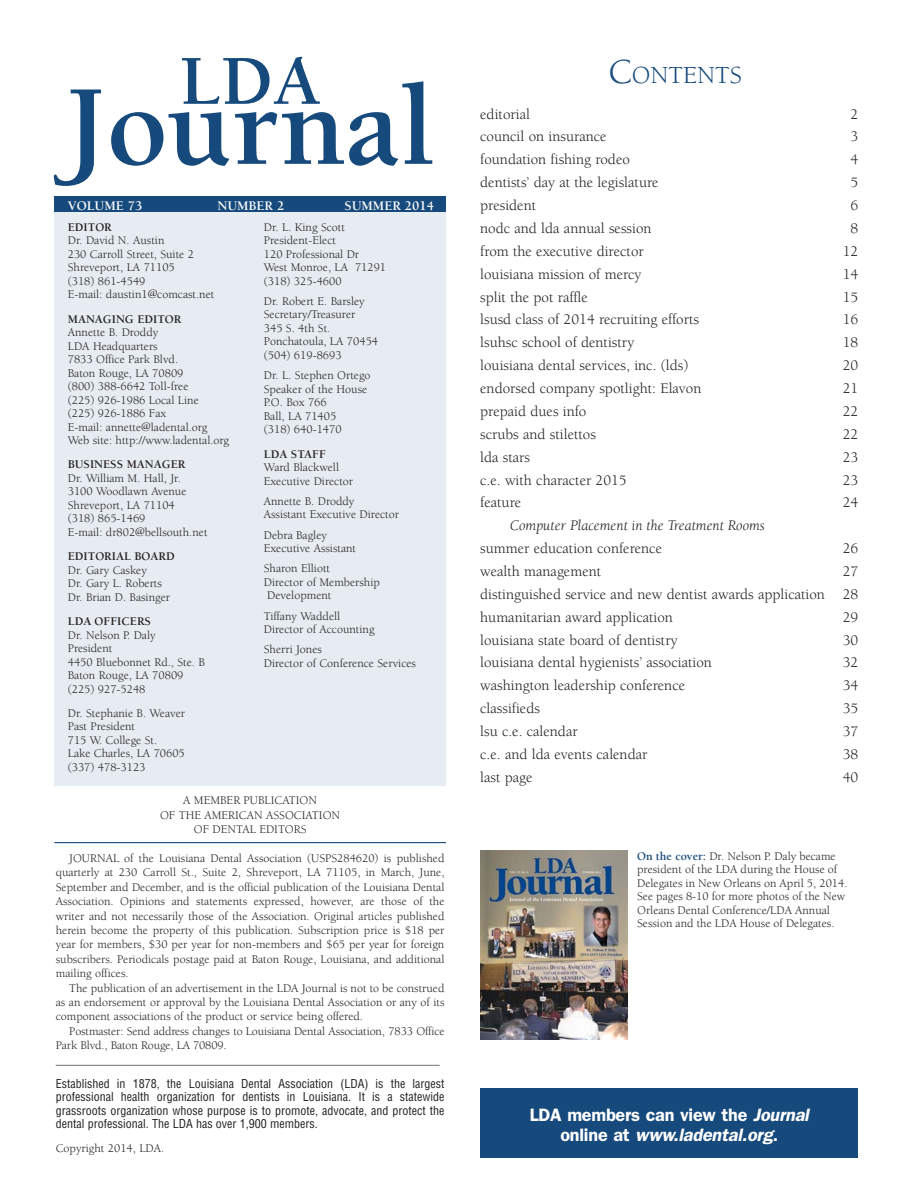
<style>
.page{position:relative;width:919px;height:1189px;background:#fff}
.page>*{position:absolute;margin:0;border:0;box-sizing:border-box;transform-origin:0 0}
.t1{font:700 117px "Berkeley";color:#174a7c}
.t2{font:700 72px "Berkeley";color:#174a7c}
.t3{font:25.2px "Berkeley";color:#174a7c}
.t4{font:600 18px/20.2px "Franklin Gothic";letter-spacing:-.01em;color:#fff;text-align:center}
.t5{font:15px/22.8px "Berkeley";color:#231f20;text-align:justify}
.t6{font:italic 15px "Berkeley";color:#231f20}
.t7{font:700 13.5px "Berkeley";color:#fff}
.t8{font:12px/13.5px "Berkeley";color:#231f20}
.t9{font:condensed 12px/13.5px "Helvetica";color:#231f20;text-align:justify}
.t10{font:700 12px "Berkeley";color:#231f20}
.s1{font-size:36px}
.s2{font-weight:700;color:#174a7c}
.s3{font-style:italic}
</style>
<div class="page">
<div style="left:54px;top:196px;width:392px;height:17px;background:#174a7c"></div>
<div style="left:54px;top:213px;width:392px;height:572px;background:#e6ecf2"></div>
<hr style="left:54px;top:842px;width:392px;height:1px;background:#174a7c">
<div style="left:480px;top:1088px;width:378px;height:69px;background:#174a7c"></div>
<img style="left:480px;top:850px;width:147px;height:190px">
<h2 class="t2" style="left:179px;top:53px;width:143px">LDA</h2>
<h1 class="t1" style="left:66px;top:81px;width:370px">Journal</h1>
<p class="t7" style="left:68px;top:200px;width:76px">VOLUME 73</p>
<p class="t7" style="left:217px;top:200px;width:69px">NUMBER 2</p>
<p class="t7" style="left:344px;top:200px;width:91px">SUMMER 2014</p>
<p class="t10" style="left:68px;top:222px;width:46px">EDITOR</p>
<p class="t8" style="left:68px;top:235px;width:148px">Dr. David N. Austin<br>230 Carroll Street, Suite 2<br>Shreveport, LA 71105<br>(318) 861-4549<br>E-mail: daustin1@comcast.net</p>
<p class="t10" style="left:68px;top:314px;width:115px">MANAGING EDITOR</p>
<p class="t8" style="left:68px;top:327px;width:163px">Annette B. Droddy<br>LDA Headquarters<br>7833 Office Park Blvd.<br>Baton Rouge, LA 70809<br>(800) 388-6642 Toll-free<br>(225) 926-1986 Local Line<br>(225) 926-1886 Fax<br>E-mail: annette@ladental.org<br>Web site: http://www.ladental.org</p>
<p class="t10" style="left:68px;top:460px;width:119px">BUSINESS MANAGER</p>
<p class="t8" style="left:68px;top:472px;width:141px">Dr. William M. Hall, Jr.<br>3100 Woodlawn Avenue<br>Shreveport, LA 71104<br>(318) 865-1469<br>E-mail: dr802@bellsouth.net</p>
<p class="t10" style="left:68px;top:552px;width:108px">EDITORIAL BOARD</p>
<p class="t8" style="left:68px;top:564px;width:104px">Dr. Gary Caskey<br>Dr. Gary L. Roberts<br>Dr. Brian D. Basinger</p>
<p class="t10" style="left:68px;top:616px;width:85px">LDA OFFICERS</p>
<p class="t8" style="left:68px;top:629px;width:139px">Dr. Nelson P. Daly<br>President<br>4450 Bluebonnet Rd., Ste. B<br>Baton Rouge, LA 70809 (225) 927-5248</p>
<p class="t8" style="left:68px;top:707px;width:119px">Dr. Stephanie B. Weaver<br>Past President<br>715 W. College St.<br>Lake Charles, LA 70605 (337) 478-3123</p>
<p class="t8" style="left:264px;top:221px;width:124px">Dr. L. King Scott<br>President-Elect<br>120 Professional Dr<br>West Monroe, LA 71291 (318) 325-4600</p>
<p class="t8" style="left:264px;top:295px;width:116px">Dr. Robert E. Barsley<br>Secretary/Treasurer<br>345 S. 4th St.<br>Ponchatoula, LA 70454 (504) 619-8693</p>
<p class="t8" style="left:264px;top:370px;width:108px">Dr. L. Stephen Ortego<br>Speaker of the House<br>P.O. Box 766<br>Ball, LA 71405<br>(318) 640-1470</p>
<p class="t10" style="left:264px;top:449px;width:64px">LDA STAFF</p>
<p class="t8" style="left:264px;top:461px;width:91px">Ward Blackwell<br>Executive Director</p>
<p class="t8" style="left:264px;top:495px;width:137px">Annette B. Droddy<br>Assistant Executive Director</p>
<p class="t8" style="left:264px;top:529px;width:94px">Debra Bagley<br>Executive Assistant</p>
<p class="t8" style="left:264px;top:563px;width:118px">Sharon Elliott<br>Director of Membership<br>Development</p>
<p class="t8" style="left:264px;top:610px;width:112px">Tiffany Waddell<br>Director of Accounting</p>
<p class="t8" style="left:264px;top:644px;width:154px">Sherri Jones<br>Director of Conference Services</p>
<p class="t8" style="left:160px;top:794px;width:182px;line-height:14.4px;text-align:center">A MEMBER PUBLICATION<br>OF THE AMERICAN ASSOCIATION<br>OF DENTAL EDITORS</p>
<p class="t8" style="left:56px;top:852px;width:390px;line-height:14.4px;text-align:justify;text-indent:13px">JOURNAL of the Louisiana Dental Association (USPS284620) is published quarterly at 230 Carroll St., Suite 2, Shreveport, LA 71105, in March, June, September and December, and is the official publication of the Louisiana Dental Association. Opinions and statements expressed, however, are those of the writer and not necessarily those of the Association. Original articles published herein become the property of this publication. Subscription price is $18 per year for members, $30 per year for non-members and $65 per year for foreign subscribers. Periodicals postage paid at Baton Rouge, Louisiana, and additional mailing offices.</p>
<p class="t8" style="left:56px;top:981px;width:390px;line-height:14.4px;text-align:justify;text-indent:14px">The publication of an advertisement in the LDA Journal is not to be construed as an endorsement or approval by the Louisiana Dental Association or any of its component associations of the product or service being offered.</p>
<p class="t8" style="left:56px;top:1024px;width:390px;line-height:14.4px;text-indent:14px">Postmaster: Send address changes to Louisiana Dental Association, 7833 Office<br>Park Blvd., Baton Rouge, LA 70809. ________________________________________________________________</p>
<p class="t9" style="left:56px;top:1077px;width:390px">Established in 1878, the Louisiana Dental Association (LDA) is the largest professional health organization for dentists in Louisiana. It is a statewide grassroots organization whose purpose is to promote, advocate, and protect the dental professional. The LDA has over 1,900 members.</p>
<p class="t8" style="left:56px;top:1143px;width:110px">Copyright 2014, LDA.</p>
<h3 class="t3" style="left:608px;top:61px;width:135px"><span class="s1">C</span>ONTENTS</h3>
<p class="t5" style="left:480px;top:104px;width:51px">editorial</p>
<p class="t5" style="left:850px;top:104px;width:9px">2</p>
<p class="t5" style="left:480px;top:127px;width:128px">council on insurance</p>
<p class="t5" style="left:850px;top:127px;width:9px">3</p>
<p class="t5" style="left:480px;top:150px;width:151px">foundation fishing rodeo</p>
<p class="t5" style="left:850px;top:150px;width:9px">4</p>
<p class="t5" style="left:480px;top:172px;width:180px">dentists’ day at the legislature</p>
<p class="t5" style="left:850px;top:172px;width:9px">5</p>
<p class="t5" style="left:480px;top:195px;width:57px">president</p>
<p class="t5" style="left:850px;top:195px;width:9px">6</p>
<p class="t5" style="left:480px;top:218px;width:173px">nodc and lda annual session</p>
<p class="t5" style="left:850px;top:218px;width:9px">8</p>
<p class="t5" style="left:480px;top:241px;width:165px">from the executive director</p>
<p class="t5" style="left:842px;top:241px;width:17px">12</p>
<p class="t5" style="left:480px;top:264px;width:163px">louisiana mission of mercy</p>
<p class="t5" style="left:842px;top:264px;width:17px">14</p>
<p class="t5" style="left:480px;top:287px;width:109px">split the pot raffle</p>
<p class="t5" style="left:842px;top:287px;width:17px">15</p>
<p class="t5" style="left:480px;top:310px;width:220px">lsusd class of 2014 recruiting efforts</p>
<p class="t5" style="left:842px;top:310px;width:17px">16</p>
<p class="t5" style="left:480px;top:332px;width:156px">lsuhsc school of dentistry</p>
<p class="t5" style="left:842px;top:332px;width:17px">18</p>
<p class="t5" style="left:480px;top:355px;width:210px">louisiana dental services, inc. (lds)</p>
<p class="t5" style="left:842px;top:355px;width:17px">20</p>
<p class="t5" style="left:480px;top:378px;width:223px">endorsed company spotlight: Elavon</p>
<p class="t5" style="left:842px;top:378px;width:17px">21</p>
<p class="t5" style="left:480px;top:401px;width:108px">prepaid dues info</p>
<p class="t5" style="left:842px;top:401px;width:17px">22</p>
<p class="t5" style="left:480px;top:424px;width:117px">scrubs and stilettos</p>
<p class="t5" style="left:842px;top:424px;width:17px">22</p>
<p class="t5" style="left:480px;top:447px;width:51px">lda stars</p>
<p class="t5" style="left:842px;top:447px;width:17px">23</p>
<p class="t5" style="left:480px;top:470px;width:148px">c.e. with character 2015</p>
<p class="t5" style="left:842px;top:470px;width:17px">23</p>
<p class="t5" style="left:480px;top:492px;width:42px">feature</p>
<p class="t5" style="left:842px;top:492px;width:17px">24</p>
<p class="t6" style="left:510px;top:519px;width:256px">Computer Placement in the Treatment Rooms</p>
<p class="t5" style="left:480px;top:538px;width:183px">summer education conference</p>
<p class="t5" style="left:842px;top:538px;width:17px">26</p>
<p class="t5" style="left:480px;top:561px;width:122px">wealth management</p>
<p class="t5" style="left:480px;top:561px;width:380px;text-indent:362px">27 distinguished service and new dentist awards application 28 humanitarian award application</p>
<p class="t5" style="left:842px;top:607px;width:17px">29</p>
<p class="t5" style="left:480px;top:630px;width:199px">louisiana state board of dentistry</p>
<p class="t5" style="left:842px;top:630px;width:17px">30</p>
<p class="t5" style="left:480px;top:652px;width:233px">louisiana dental hygienists’ association</p>
<p class="t5" style="left:842px;top:652px;width:17px">32</p>
<p class="t5" style="left:480px;top:675px;width:206px">washington leadership conference</p>
<p class="t5" style="left:842px;top:675px;width:17px">34</p>
<p class="t5" style="left:480px;top:698px;width:61px">classifieds</p>
<p class="t5" style="left:842px;top:698px;width:17px">35</p>
<p class="t5" style="left:480px;top:721px;width:99px">lsu c.e. calendar</p>
<p class="t5" style="left:842px;top:721px;width:17px">37</p>
<p class="t5" style="left:480px;top:744px;width:169px">c.e. and lda events calendar</p>
<p class="t5" style="left:842px;top:744px;width:17px">38</p>
<p class="t5" style="left:480px;top:767px;width:54px">last page</p>
<p class="t5" style="left:842px;top:767px;width:17px">40</p>
<p class="t8" style="left:637px;top:850px;width:212px"><span class="s2">On the cover:</span> Dr. Nelson P. Daly became president of the LDA during the House of Delegates in New Orleans on April 5, 2014.<br>See pages 8-10 for more photos of the New Orleans Dental Conference/LDA Annual Session and the LDA House of Delegates.</p>
<h3 class="t4" style="left:529px;top:1106px;width:281px">LDA members can view the <span class="s3">Journal </span>online at <span class="s3">www.ladental.org</span>.</h3>
</div>
